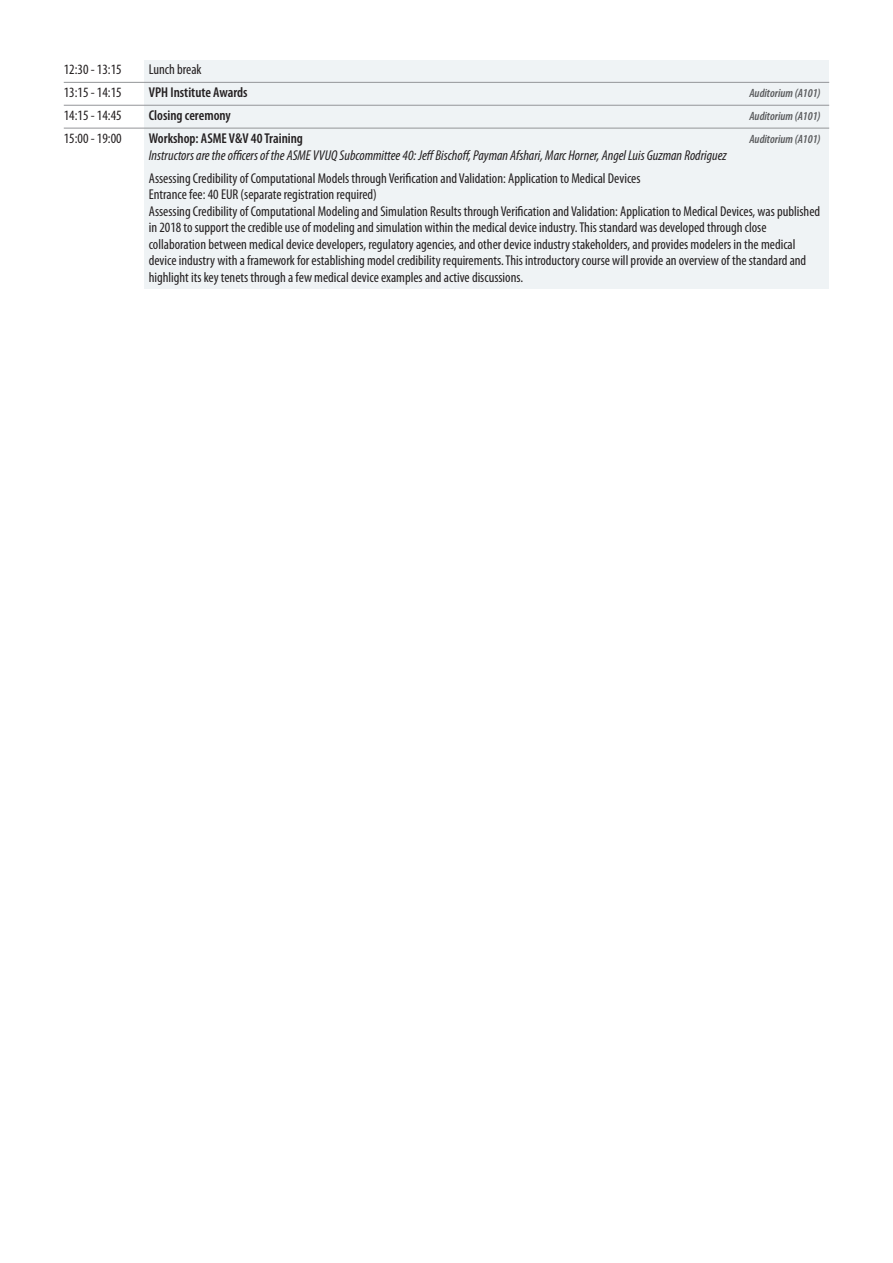
<style>
.page{position:relative;width:893px;height:1263px;background:#fff}
.page>*{position:absolute;margin:0;border:0;box-sizing:border-box;transform-origin:0 0}
.t1{font:condensed 14.25px/16.5px "Myriad Pro";color:#231f20}
.t2{font:italic condensed 14.25px "Myriad Pro";color:#231f20}
.t3{font:600 condensed 14.25px "Myriad Pro";color:#231f20}
.t4{font:italic 600 condensed 12px "Myriad Pro";color:#58595b}
</style>
<div class="page">
<div style="left:145px;top:60px;width:684px;height:229px;background:#eff3f5"></div>
<hr style="left:64px;top:82px;width:765px;height:1px;background:#939598">
<hr style="left:64px;top:105px;width:765px;height:1px;background:#939598">
<hr style="left:64px;top:128px;width:765px;height:1px;background:#939598">
<p class="t1" style="left:64px;top:63px;width:59px">12:30 - 13:15</p>
<p class="t1" style="left:149px;top:63px;width:54px">Lunch break</p>
<p class="t1" style="left:64px;top:86px;width:59px">13:15 - 14:15</p>
<p class="t3" style="left:149px;top:87px;width:100px">VPH Institute Awards</p>
<p class="t4" style="left:749px;top:89px;width:73px">Auditorium (A101)</p>
<p class="t1" style="left:64px;top:108px;width:59px">14:15 - 14:45</p>
<p class="t3" style="left:149px;top:110px;width:84px">Closing ceremony</p>
<p class="t4" style="left:749px;top:112px;width:73px">Auditorium (A101)</p>
<p class="t1" style="left:64px;top:131px;width:59px">15:00 - 19:00</p>
<p class="t3" style="left:149px;top:133px;width:156px">Workshop: ASME V&amp;V 40 Training</p>
<p class="t4" style="left:749px;top:135px;width:73px">Auditorium (A101)</p>
<p class="t2" style="left:149px;top:150px;width:579px">Instructors are the officers of the ASME VVUQ Subcommittee 40: Jeff Bischoff, Payman Afshari, Marc Horner, Angel Luis Guzman Rodriguez</p>
<p class="t1" style="left:149px;top:171px;width:673px">Assessing Credibility of Computational Models through Verification and Validation: Application to Medical Devices<br>Entrance fee: 40 EUR (separate registration required)<br>Assessing Credibility of Computational Modeling and Simulation Results through Verification and Validation: Application to Medical Devices, was published in 2018 to support the credible use of modeling and simulation within the medical device industry. This standard was developed through close collaboration between medical device developers, regulatory agencies, and other device industry stakeholders, and provides modelers in the medical device industry with a framework for establishing model credibility requirements. This introductory course will provide an overview of the standard and highlight its key tenets through a few medical device examples and active discussions.</p>
</div>
